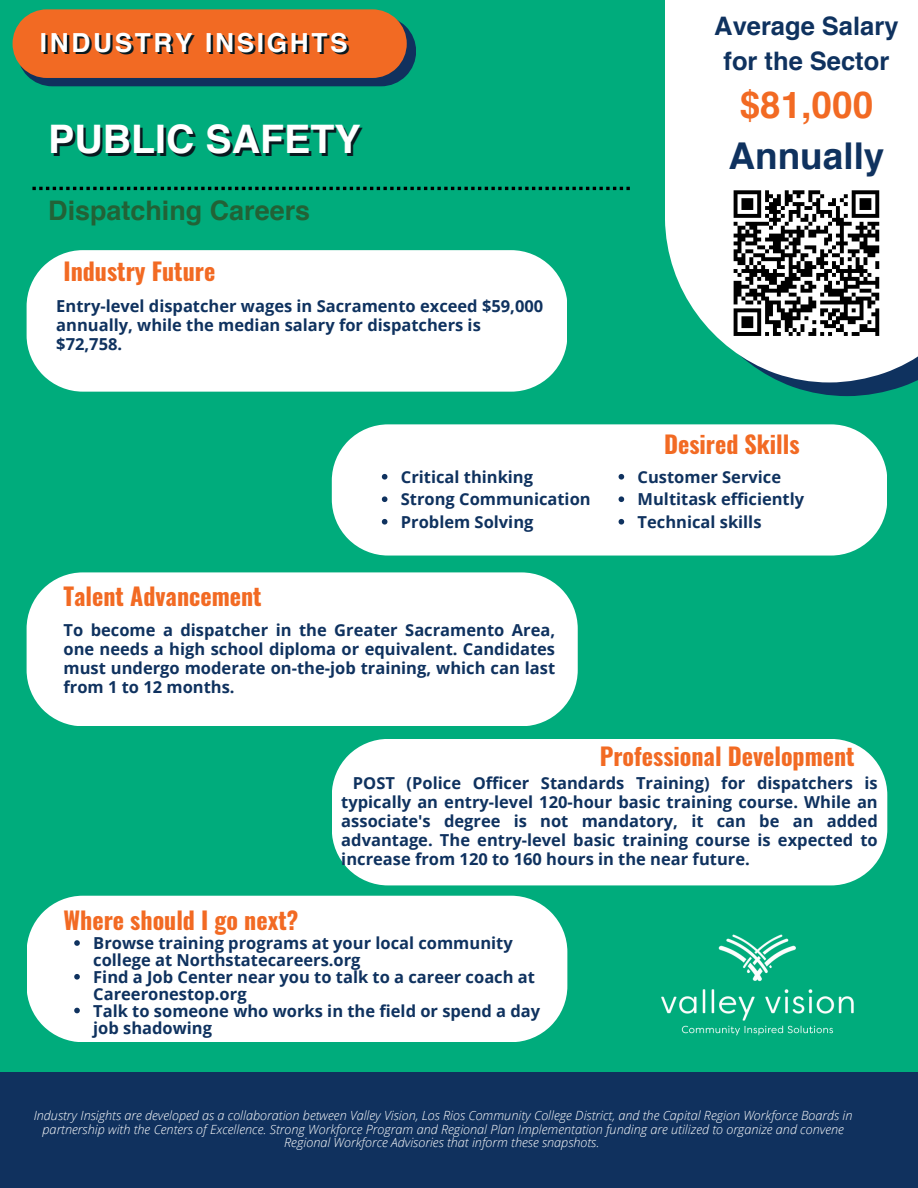
<style>
.page{position:relative;width:918px;height:1188px;background:#00ac7c}
.page>*{position:absolute;margin:0;border:0;box-sizing:border-box;transform-origin:0 0}
.t1{font:700 39.3px "Helvetica";color:#fff}
.t2{font:700 36.9px/51.8px "Helvetica";color:#0f325f;text-align:center}
.t3{font:700 27px "Helvetica";color:#226236}
.t4{font:700 26.25px "Helvetica";letter-spacing:.1em;color:#09191f}
.t5{font:700 25.5px/34.8px "Helvetica";color:#0f325f;text-align:center}
.t6{font:700 24px "Oswald";color:#f26a23}
.t7{font:700 16.5px/19.2px "Open Sans";color:#0f325f}
.t8{font:italic 300 12.6px/13.8px "Open Sans";color:#fff;text-align:center}
.s1{color:#f26a23}
</style>
<div class="page">
<div style="left:0;top:1072px;width:918px;height:116px;background:#10315e"></div>
<div style="left:27px;top:250px;width:540px;height:142px;background:#fff"></div>
<div style="left:332px;top:424px;width:555px;height:132px;background:#fff"></div>
<svg style="left:32px;top:187px;width:598px;height:3px"></svg>
<svg style="left:13px;top:9px;width:403px;height:77px;background:#cc662d"></svg>
<svg style="left:781px;top:382px;width:133px;height:14px;fill:#0f325f"></svg>
<svg style="left:665px;top:0;width:253px;height:382px;background:#e7f5f2"></svg>
<div style="left:27px;top:572px;width:551px;height:154px;background:#fff"></div>
<div style="left:332px;top:739px;width:555px;height:146px;background:#fff"></div>
<div style="left:27px;top:896px;width:540px;height:146px;background:#fff"></div>
<img style="left:661px;top:934px;width:193px;height:102px">
<svg style="left:74px;top:940px;width:6px;height:6px"></svg>
<svg style="left:74px;top:974px;width:6px;height:6px"></svg>
<svg style="left:74px;top:1008px;width:6px;height:5px"></svg>
<svg style="left:382px;top:474px;width:5px;height:6px"></svg>
<svg style="left:382px;top:496px;width:5px;height:6px"></svg>
<svg style="left:382px;top:519px;width:5px;height:6px"></svg>
<svg style="left:619px;top:474px;width:5px;height:6px"></svg>
<svg style="left:619px;top:496px;width:5px;height:6px"></svg>
<svg style="left:619px;top:519px;width:5px;height:6px"></svg>
<div style="left:726px;top:182px;width:161px;height:162px;background:#fff"></div>
<svg style="left:733px;top:190px;width:147px;height:146px"></svg>
<h3 class="t4" style="left:42px;top:34px;width:309px">INDUSTRY INSIGHTS</h3>
<h2 class="t1" style="left:48px;top:123px;width:314px">PUBLIC SAFETY</h2>
<h3 class="t3" style="left:48px;top:199px;width:263px">Dispatching Careers</h3>
<h1 class="t6" style="left:63px;top:252px;width:153px">Industry Future</h1>
<h6 class="t7" style="left:56px;top:296px;width:488px">Entry-level dispatcher wages in Sacramento exceed $59,000 annually, while the median salary for dispatchers is $72,758.</h6>
<h6 class="t5" style="left:714px;top:11px;width:186px">Average Salary for the Sector</h6>
<p class="t2" style="left:728px;top:82px;width:158px"><span class="s1">$81,000<br></span>Annually</p>
<p class="t7" style="left:401px;top:467px;width:134px">Critical thinking</p>
<h6 class="t7" style="left:401px;top:489px;width:191px">Strong Communication</h6>
<p class="t7" style="left:401px;top:512px;width:134px">Problem Solving</p>
<p class="t6" style="left:664px;top:425px;width:137px">Desired Skills</p>
<p class="t7" style="left:638px;top:467px;width:145px">Customer Service</p>
<p class="t7" style="left:638px;top:489px;width:168px">Multitask efficiently</p>
<p class="t7" style="left:638px;top:512px;width:125px">Technical skills</p>
<p class="t6" style="left:63px;top:577px;width:200px">Talent Advancement</p>
<p class="t7" style="left:63px;top:620px;width:493px;text-align:justify">To become a dispatcher in the Greater Sacramento Area, one needs a high school diploma or equivalent. Candidates must undergo moderate on-the-job training, which can last from 1 to 12 months.</p>
<p class="t6" style="left:600px;top:737px;width:257px">Professional Development</p>
<p class="t7" style="left:341px;top:773px;width:538px;text-align:justify;text-indent:12px">POST (Police Officer Standards Training) for dispatchers is typically an entry-level 120-hour basic training course. While an associate's degree is not mandatory, it can be an added advantage. The entry-level basic training course is expected to increase from 120 to 160 hours in the near future.</p>
<p class="t6" style="left:63px;top:902px;width:236px">Where should I go next?</p>
<p class="t7" style="left:93px;top:934px;width:421px;line-height:16.8px">Browse training programs at your local community college at Northstatecareers.org</p>
<p class="t7" style="left:93px;top:968px;width:443px;line-height:16.8px">Find a Job Center near you to talk to a career coach at<br>Careeronestop.org</p>
<p class="t7" style="left:93px;top:1002px;width:449px;line-height:16.8px">Talk to someone who works in the field or spend a day job shadowing</p>
<p class="t8" style="left:34px;top:1108px;width:820px">Industry Insights are developed as a collaboration between Valley Vision, Los Rios Community College District, and the Capital Region Workforce Boards in partnership with the Centers of Excellence. Strong Workforce Program and Regional Plan Implementation funding are utilized to organize and convene<br>Regional Workforce Advisories that inform these snapshots.</p>
</div>
